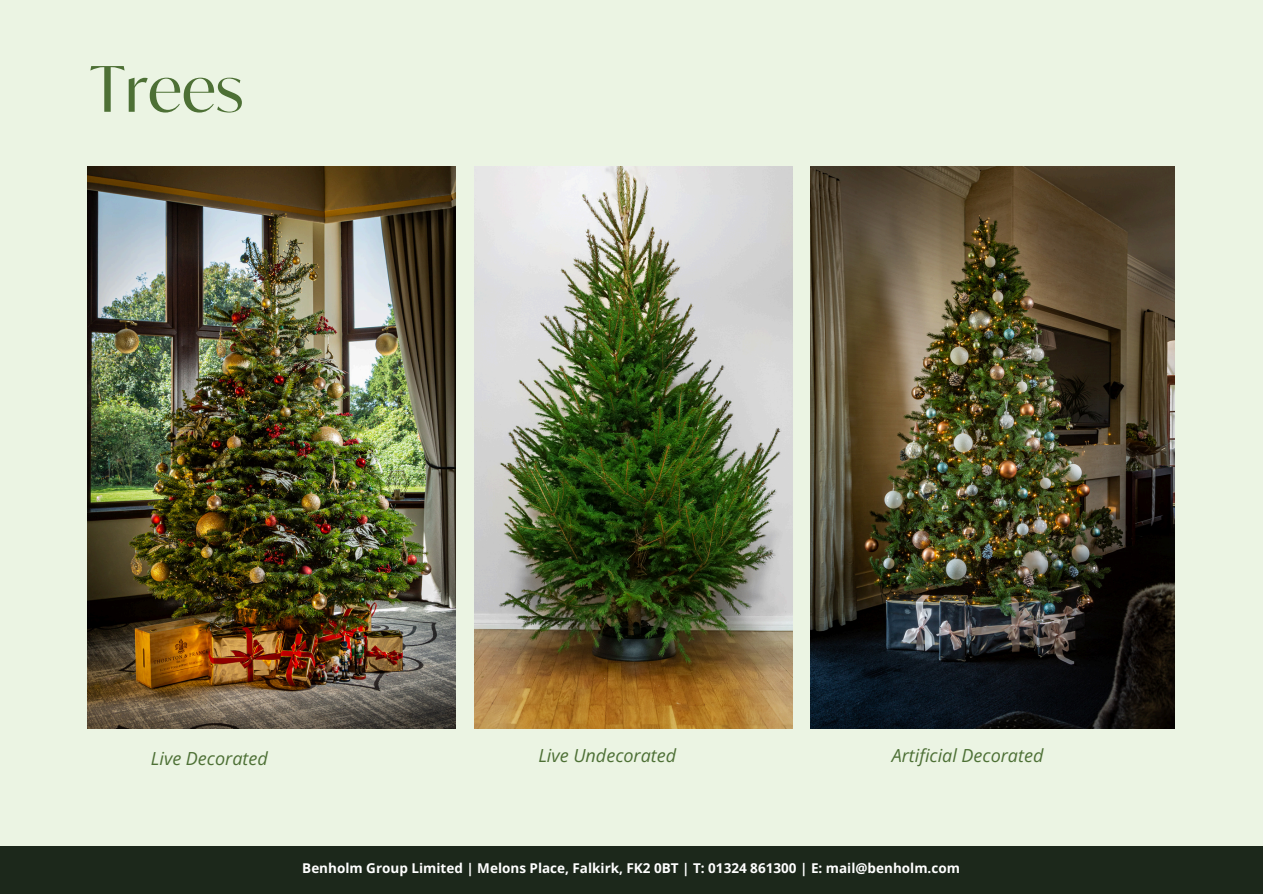
<style>
.page{position:relative;width:1263px;height:894px;background:#fff}
.page>*{position:absolute;margin:0;border:0;box-sizing:border-box;transform-origin:0 0}
.t1{font:62.7px "Ivy Mode";color:#4d7035}
.t2{font:italic 18px "Open Sans";color:#4d7035}
.t3{font:700 13.5px "Open Sans";color:#fff}
</style>
<div class="page">
<div style="left:0;top:0;width:1263px;height:893px;background:#ebf4e3"></div>
<div style="left:0;top:845px;width:1263px;height:48px;background:#1c281b"></div>
<img style="left:810px;top:166px;width:364px;height:561px">
<img style="left:88px;top:166px;width:368px;height:561px">
<img style="left:474px;top:166px;width:318px;height:561px">
<p class="t1" style="left:90px;top:49px;width:155px">Trees</p>
<p class="t2" style="left:151px;top:745px;width:118px">Live Decorated</p>
<h2 class="t2" style="left:538px;top:742px;width:139px">Live Undecorated</h2>
<p class="t2" style="left:892px;top:742px;width:153px">Artificial Decorated</p>
<h1 class="t3" style="left:302px;top:857px;width:659px">Benholm Group Limited | Melons Place, Falkirk, FK2 0BT | T: 01324 861300 | E: mail@benholm.com</h1>
</div>
